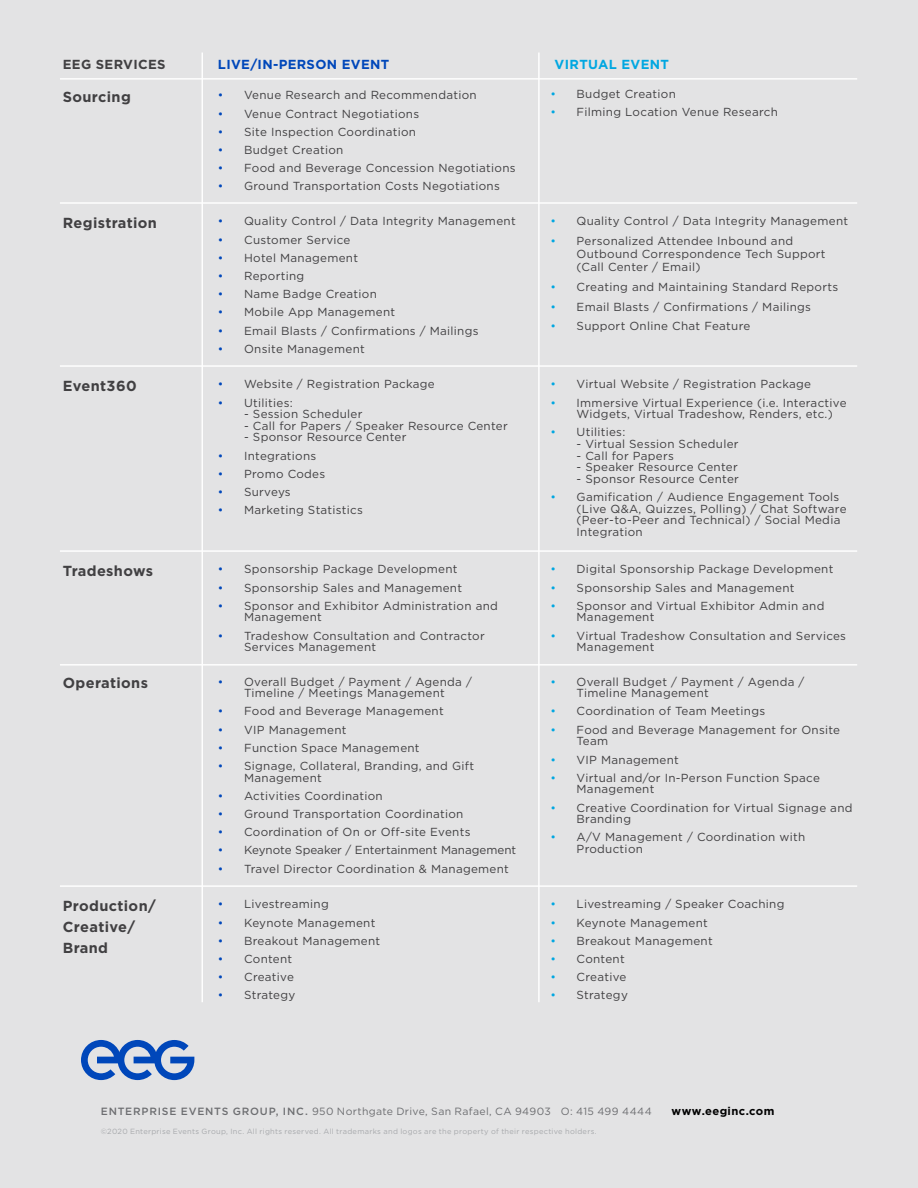
<style>
.page{position:relative;width:918px;height:1188px;background:#e3e3e4}
.page>*{position:absolute;margin:0;border:0;box-sizing:border-box;transform-origin:0 0}
.t1{font:700 14.55px/21.1px "Gotham";letter-spacing:.025em;color:#414042}
.t2{font:700 13.05px "Gotham";letter-spacing:.025em;color:#0047ba}
.t3{font:700 13.05px "Gotham";letter-spacing:.025em;color:#00a7e1}
.t4{font:700 13.05px "Gotham";letter-spacing:.025em;color:#414042}
.t5{font:11.7px/11.7px "Gotham";letter-spacing:.025em;color:#414042}
.t6{font:11.7px "Gotham";color:#414042}
.t7{font:700 11.25px "Gotham";letter-spacing:.035em;color:#000}
.t8{font:10.5px "Gotham";letter-spacing:.035em;color:#6d6e71}
.t9{font:7.5px "Gotham";letter-spacing:.035em;color:#a7a9ac}
.s1{color:#0047ba}
.s2{color:#00a7e1}
.s3{font-weight:500}
</style>
<div class="page">
<hr style="left:202px;top:53px;width:1px;height:949px;background:#fff">
<hr style="left:538px;top:53px;width:2px;height:949px;background:#fff">
<hr style="left:60px;top:78px;width:797px;height:2px;background:#fff">
<hr style="left:60px;top:202px;width:797px;height:2px;background:#fff">
<hr style="left:60px;top:365px;width:797px;height:2px;background:#fff">
<hr style="left:60px;top:550px;width:797px;height:2px;background:#fff">
<hr style="left:60px;top:885px;width:797px;height:2px;background:#fff">
<hr style="left:60px;top:664px;width:797px;height:2px;background:#fff">
<svg style="left:81px;top:1040px;width:113px;height:40px"></svg>
<p class="t4" style="left:63px;top:57px;width:104px">EEG SERVICES</p>
<p class="t1" style="left:63px;top:86px;width:70px">Sourcing</p>
<p class="t1" style="left:63px;top:212px;width:96px">Registration</p>
<p class="t1" style="left:63px;top:375px;width:75px">Event360</p>
<p class="t1" style="left:63px;top:560px;width:92px">Tradeshows</p>
<p class="t2" style="left:218px;top:57px;width:173px">LIVE/IN-PERSON EVENT</p>
<p class="t3" style="left:555px;top:57px;width:116px">VIRTUAL EVENT</p>
<p class="t5" style="left:218px;top:89px;width:260px"><span class="s1">•</span> Venue Research and Recommendation</p>
<p class="t5" style="left:218px;top:107px;width:203px"><span class="s1">•</span> Venue Contract Negotiations</p>
<p class="t5" style="left:218px;top:126px;width:200px"><span class="s1">•</span> Site Inspection Coordination</p>
<p class="t5" style="left:218px;top:144px;width:127px"><span class="s1">•</span> Budget Creation</p>
<p class="t5" style="left:218px;top:162px;width:299px"><span class="s1">•</span> Food and Beverage Concession Negotiations</p>
<p class="t5" style="left:218px;top:180px;width:283px"><span class="s1">•</span> Ground Transportation Costs Negotiations</p>
<p class="t5" style="left:218px;top:215px;width:299px"><span class="s1">•</span> Quality Control / Data Integrity Management</p>
<p class="t5" style="left:218px;top:233px;width:134px"><span class="s1">•</span> Customer Service</p>
<p class="t5" style="left:218px;top:252px;width:142px"><span class="s1">•</span> Hotel Management</p>
<p class="t5" style="left:218px;top:270px;width:88px"><span class="s1">•</span> Reporting</p>
<p class="t5" style="left:218px;top:288px;width:160px"><span class="s1">•</span> Name Badge Creation</p>
<p class="t5" style="left:218px;top:306px;width:179px"><span class="s1">•</span> Mobile App Management</p>
<p class="t5" style="left:218px;top:324px;width:262px"><span class="s1">•</span> Email Blasts / Confirmations / Mailings</p>
<p class="t5" style="left:218px;top:343px;width:148px"><span class="s1">•</span> Onsite Management</p>
<p class="t5" style="left:218px;top:378px;width:218px"><span class="s1">•</span> Website / Registration Package</p>
<p class="t5" style="left:218px;top:396px;width:76px"><span class="s1">•</span> Utilities:</p>
<p class="t5" style="left:244px;top:408px;width:120px">- Session Scheduler</p>
<p class="t5" style="left:244px;top:420px;width:265px">- Call for Papers / Speaker Resource Center</p>
<p class="t5" style="left:244px;top:431px;width:164px">- Sponsor Resource Center</p>
<p class="t5" style="left:218px;top:449px;width:100px"><span class="s1">•</span> Integrations</p>
<p class="t5" style="left:218px;top:468px;width:109px"><span class="s1">•</span> Promo Codes</p>
<p class="t5" style="left:218px;top:486px;width:74px"><span class="s1">•</span> Surveys</p>
<p class="t5" style="left:218px;top:504px;width:147px"><span class="s1">•</span> Marketing Statistics</p>
<p class="t5" style="left:218px;top:563px;width:241px"><span class="s1">•</span> Sponsorship Package Development</p>
<p class="t5" style="left:218px;top:581px;width:246px"><span class="s1">•</span> Sponsorship Sales and Management</p>
<p class="t5" style="left:244px;top:600px;width:255px;text-indent:-26px"><span class="s1">•</span> Sponsor and Exhibitor Administration and<br>Management</p>
<p class="t5" style="left:244px;top:629px;width:242px;text-indent:-26px"><span class="s1">•</span> Tradeshow Consultation and Contractor<br>Services Management</p>
<p class="t5" style="left:550px;top:87px;width:127px"><span class="s2">•</span> Budget Creation</p>
<p class="t5" style="left:550px;top:106px;width:229px"><span class="s2">•</span> Filming Location Venue Research</p>
<p class="t5" style="left:550px;top:215px;width:299px"><span class="s2">•</span> Quality Control / Data Integrity Management</p>
<p class="t5" style="left:577px;top:234px;width:251px;line-height:13.2px;text-indent:-26px"><span class="s2">•</span> Personalized Attendee Inbound and<br>Outbound Correspondence Tech Support (Call Center / Email)</p>
<p class="t5" style="left:550px;top:281px;width:289px"><span class="s2">•</span> Creating and Maintaining Standard Reports</p>
<p class="t5" style="left:550px;top:300px;width:262px"><span class="s2">•</span> Email Blasts / Confirmations / Mailings</p>
<p class="t5" style="left:550px;top:320px;width:201px"><span class="s2">•</span> Support Online Chat Feature</p>
<p class="t5" style="left:550px;top:378px;width:262px"><span class="s2">•</span> Virtual Website / Registration Package</p>
<p class="t5" style="left:577px;top:396px;width:272px;text-indent:-26px"><span class="s2">•</span> Immersive Virtual Experience (i.e. Interactive<br>Widgets, Virtual Tradeshow, Renders, etc.)</p>
<p class="t5" style="left:550px;top:426px;width:76px"><span class="s2">•</span> Utilities:</p>
<p class="t5" style="left:577px;top:438px;width:164px">- Virtual Session Scheduler</p>
<p class="t5" style="left:577px;top:449px;width:99px">- Call for Papers</p>
<p class="t5" style="left:577px;top:461px;width:163px">- Speaker Resource Center</p>
<p class="t5" style="left:577px;top:473px;width:164px">- Sponsor Resource Center</p>
<p class="t5" style="left:577px;top:491px;width:271px;text-indent:-26px"><span class="s2">•</span> Gamification / Audience Engagement Tools (Live Q&amp;A, Quizzes, Polling) / Chat Software (Peer-to-Peer and Technical) / Social Media Integration</p>
<p class="t5" style="left:550px;top:563px;width:285px"><span class="s2">•</span> Digital Sponsorship Package Development</p>
<p class="t5" style="left:550px;top:581px;width:246px"><span class="s2">•</span> Sponsorship Sales and Management</p>
<p class="t5" style="left:577px;top:600px;width:249px;text-indent:-26px"><span class="s2">•</span> Sponsor and Virtual Exhibitor Admin and<br>Management</p>
<p class="t5" style="left:577px;top:629px;width:271px;text-indent:-26px"><span class="s2">•</span> Virtual Tradeshow Consultation and Services<br>Management</p>
<p class="t1" style="left:63px;top:672px;width:87px">Operations</p>
<p class="t5" style="left:218px;top:675px;width:256px;text-align:center"><span class="s1">•</span> Overall Budget / Payment / Agenda /<br>Timeline / Meetings Management</p>
<p class="t5" style="left:218px;top:705px;width:227px"><span class="s1">•</span> Food and Beverage Management</p>
<p class="t5" style="left:218px;top:723px;width:130px"><span class="s1">•</span> VIP Management</p>
<p class="t5" style="left:218px;top:742px;width:203px"><span class="s1">•</span> Function Space Management</p>
<p class="t5" style="left:244px;top:760px;width:231px;text-indent:-26px"><span class="s1">•</span> Signage, Collateral, Branding, and Gift<br>Management</p>
<p class="t5" style="left:218px;top:790px;width:166px"><span class="s1">•</span> Activities Coordination</p>
<p class="t5" style="left:218px;top:808px;width:247px"><span class="s1">•</span> Ground Transportation Coordination</p>
<p class="t5" style="left:218px;top:826px;width:254px"><span class="s1">•</span> Coordination of On or Off-site Events</p>
<p class="t6" style="left:218px;top:844px;width:300px"><span class="s1">•</span> Keynote Speaker / Entertainment Management</p>
<p class="t5" style="left:218px;top:862px;width:293px"><span class="s1">•</span> Travel Director Coordination &amp; Management</p>
<p class="t5" style="left:577px;top:675px;width:229px;text-indent:-26px"><span class="s2">•</span> Overall Budget / Payment / Agenda /<br>Timeline Management</p>
<p class="t5" style="left:550px;top:705px;width:216px"><span class="s2">•</span> Coordination of Team Meetings</p>
<p class="t5" style="left:577px;top:723px;width:265px;text-indent:-26px"><span class="s2">•</span> Food and Beverage Management for Onsite<br>Team</p>
<p class="t5" style="left:550px;top:753px;width:130px"><span class="s2">•</span> VIP Management</p>
<p class="t5" style="left:577px;top:771px;width:245px;text-indent:-26px"><span class="s2">•</span> Virtual and/or In-Person Function Space<br>Management</p>
<p class="t5" style="left:577px;top:801px;width:277px;text-indent:-26px"><span class="s2">•</span> Creative Coordination for Virtual Signage and<br>Branding</p>
<p class="t5" style="left:577px;top:831px;width:230px;text-indent:-26px"><span class="s2">•</span> A/V Management / Coordination with<br>Production</p>
<p class="t1" style="left:63px;top:895px;width:94px">Production/<br>Creative/<br>Brand</p>
<p class="t5" style="left:218px;top:898px;width:112px"><span class="s1">•</span> Livestreaming</p>
<p class="t5" style="left:218px;top:916px;width:159px"><span class="s1">•</span> Keynote Management</p>
<p class="t5" style="left:218px;top:935px;width:164px"><span class="s1">•</span> Breakout Management</p>
<p class="t5" style="left:218px;top:953px;width:76px"><span class="s1">•</span> Content</p>
<p class="t5" style="left:218px;top:971px;width:78px"><span class="s1">•</span> Creative</p>
<p class="t5" style="left:218px;top:989px;width:79px"><span class="s1">•</span> Strategy</p>
<p class="t5" style="left:550px;top:898px;width:236px"><span class="s2">•</span> Livestreaming / Speaker Coaching</p>
<p class="t5" style="left:550px;top:916px;width:159px"><span class="s2">•</span> Keynote Management</p>
<p class="t5" style="left:550px;top:935px;width:164px"><span class="s2">•</span> Breakout Management</p>
<p class="t5" style="left:550px;top:953px;width:76px"><span class="s2">•</span> Content</p>
<p class="t5" style="left:550px;top:971px;width:78px"><span class="s2">•</span> Creative</p>
<p class="t5" style="left:550px;top:989px;width:79px"><span class="s2">•</span> Strategy</p>
<p class="t8" style="left:101px;top:1105px;width:553px"><span class="s3">ENTERPRISE EVENTS GROUP, INC.</span> 950 Northgate Drive, San Rafael, CA 94903 O: 415 499 4444</p>
<p class="t7" style="left:672px;top:1104px;width:104px">www.eeginc.com</p>
<p class="t9" style="left:101px;top:1127px;width:497px">©2020 Enterprise Events Group, Inc. All rights reserved. All trademarks and logos are the property of their respective holders.</p>
</div>
